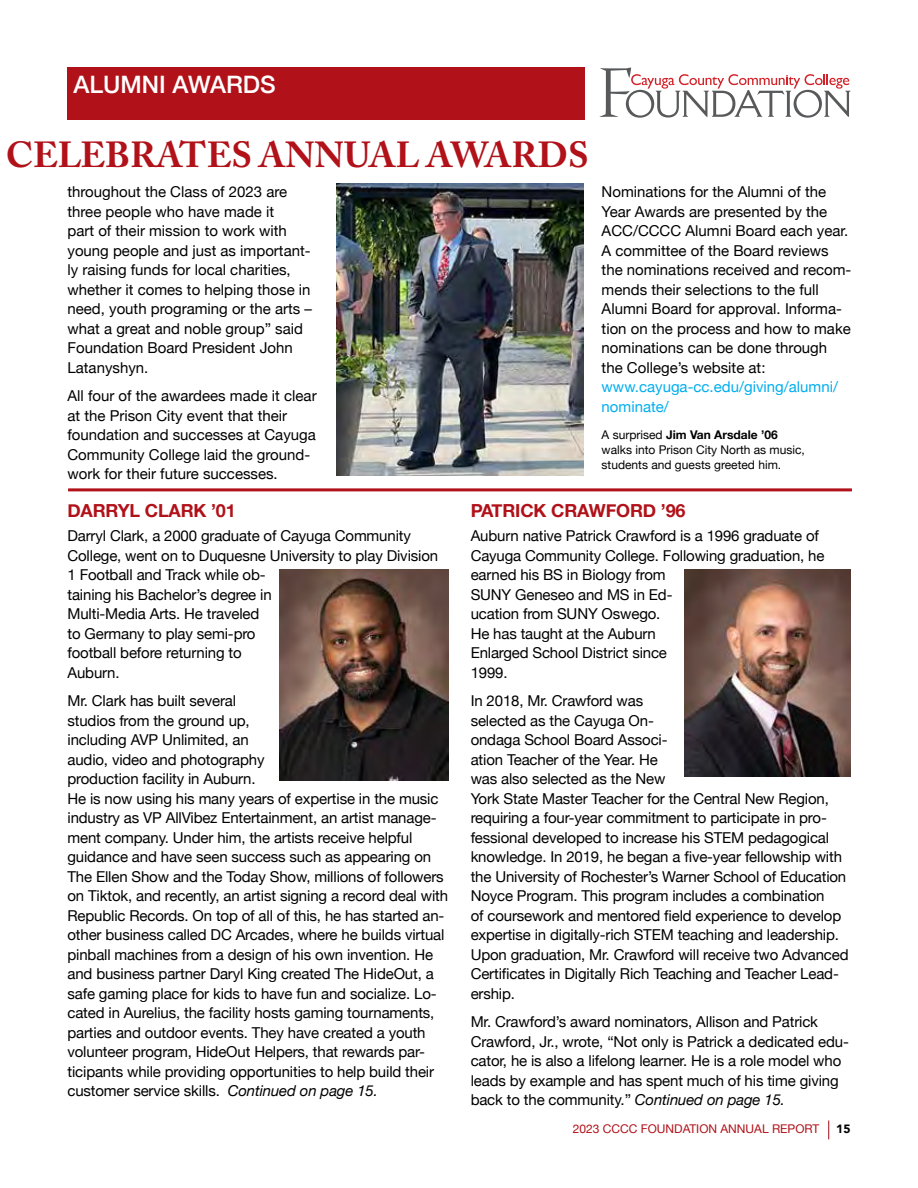
<style>
.page{position:relative;width:918px;height:1188px;background:#fff}
.page>*{position:absolute;margin:0;border:0;box-sizing:border-box;transform-origin:0 0}
.t1{font:700 36px "Adobe Caslon Pro";letter-spacing:-.005em;color:#b11119}
.t2{font:500 24px "Helvetica Neue";color:#fff}
.t3{font:700 18px "Helvetica Neue";letter-spacing:-.01em;color:#b11119}
.t4{font:15px/19.5px "Helvetica Neue";letter-spacing:-.01em;color:#000}
.t5{font:15px/19.5px "Helvetica Neue";color:#00aeef}
.t6{font:12px/15px "Helvetica Neue";color:#000}
.t7{font:12px "Helvetica Neue";color:#b11119}
.t8{font:900 12px "Avenir";color:#000}
.s1{font-weight:700}
.s2{font-style:italic}
</style>
<div class="page">
<hr style="left:68px;top:488px;width:784px;height:3px;background:#b11119">
<svg style="left:828px;top:1120px;width:1px;height:19px"></svg>
<div style="left:68px;top:68px;width:517px;height:52px;background:#b11119"></div>
<svg style="left:600px;top:68px;width:250px;height:50px"></svg>
<img style="left:337px;top:183px;width:246px;height:292px">
<img style="left:279px;top:569px;width:169px;height:212px">
<img style="left:685px;top:569px;width:165px;height:208px">
<p class="t2" style="left:74px;top:65px;width:204px">ALUMNI AWARDS</p>
<h1 class="t1" style="left:6px;top:134px;width:584px">CELEBRATES ANNUAL AWARDS</h1>
<p class="t4" style="left:68px;top:183px;width:246px">throughout the Class of 2023 are three people who have made it<br>part of their mission to work with young people and just as important&shy;ly raising funds for local charities, whether it comes to helping those in need, youth programing or the arts –</p>
<p class="t4" style="left:68px;top:320px;width:237px">what a great and noble group” said</p>
<p class="t4" style="left:68px;top:339px;width:227px">Foundation Board President John<br>Latanyshyn.</p>
<p class="t4" style="left:68px;top:387px;width:251px">All four of the awardees made it clear at the Prison City event that their foundation and successes at Cayuga Community College laid the ground&shy;work for their future successes.</p>
<p class="t4" style="left:602px;top:183px;width:251px">Nominations for the Alumni of the<br>Year Awards are presented by the<br>ACC/CCCC Alumni Board each year.<br>A committee of the Board reviews the nominations received and recom&shy;mends their selections to the full<br>Alumni Board for approval. Informa&shy;tion on the process and how to make nominations can be done through the College’s website at:</p>
<p class="t5" style="left:602px;top:378px;width:238px">www.cayuga-cc.edu/giving/alumni/ nominate/</p>
<p class="t6" style="left:602px;top:428px;width:205px">A surprised <span class="s1">Jim Van Arsdale ’06 </span>walks into Prison City North as music, students and guests greeted him.</p>
<h4 class="t3" style="left:68px;top:497px;width:170px">DARRYL CLARK ’01</h4>
<p class="t4" style="left:68px;top:527px;width:372px">Darryl Clark, a 2000 graduate of Cayuga Community<br>College, went on to Duquesne University to play Division</p>
<p class="t4" style="left:68px;top:566px;width:206px">1 Football and Track while ob&shy;taining his Bachelor’s degree in<br>Multi-Media Arts. He traveled to Germany to play semi-pro football before returning to<br>Auburn.</p>
<p class="t4" style="left:68px;top:692px;width:199px">Mr. Clark has built several studios from the ground up, including AVP Unlimited, an audio, video and photography production facility in Auburn.</p>
<p class="t4" style="left:68px;top:789px;width:382px">He is now using his many years of expertise in the music industry as VP AllVibez Entertainment, an artist manage&shy;ment company. Under him, the artists receive helpful guidance and have seen success such as appearing on The Ellen Show and the Today Show, millions of followers on Tiktok, and recently, an artist signing a record deal with Republic Records. On top of all of this, he has started an&shy;other business called DC Arcades, where he builds virtual pinball machines from a design of his own invention. He and business partner Daryl King created The HideOut, a safe gaming place for kids to have fun and socialize. Lo&shy;cated in Aurelius, the facility hosts gaming tournaments, parties and outdoor events. They have created a youth volunteer program, HideOut Helpers, that rewards par&shy;ticipants while providing opportunities to help build their customer service skills. <span class="s2">Continued on page 15.</span></p>
<h4 class="t3" style="left:471px;top:497px;width:216px">PATRICK CRAWFORD ’96</h4>
<p class="t4" style="left:471px;top:527px;width:355px">Auburn native Patrick Crawford is a 1996 graduate of<br>Cayuga Community College. Following graduation, he</p>
<p class="t4" style="left:471px;top:566px;width:203px">earned his BS in Biology from<br>SUNY Geneseo and MS in Ed&shy;ucation from SUNY Oswego.<br>He has taught at the Auburn<br>Enlarged School District since<br>1999.</p>
<p class="t4" style="left:471px;top:692px;width:198px">In 2018, Mr. Crawford was selected as the Cayuga On&shy;ondaga School Board Associ&shy;ation Teacher of the Year. He was also selected as the New</p>
<p class="t4" style="left:471px;top:789px;width:360px">York State Master Teacher for the Central New Region, requiring a four-year commitment to participate in pro&shy;fessional developed to increase his STEM pedagogical</p>
<p class="t4" style="left:471px;top:848px;width:373px">knowledge. In 2019, he began a five-year fellowship with</p>
<p class="t4" style="left:471px;top:867px;width:377px">the University of Rochester’s Warner School of Education<br>Noyce Program. This program includes a combination</p>
<p class="t4" style="left:471px;top:906px;width:372px">of coursework and mentored field experience to develop</p>
<p class="t4" style="left:471px;top:926px;width:380px">expertise in digitally-rich STEM teaching and leadership.<br>Upon graduation, Mr. Crawford will receive two Advanced Certificates in Digitally Rich Teaching and Teacher Lead&shy;ership.</p>
<p class="t4" style="left:471px;top:1013px;width:380px">Mr. Crawford’s award nominators, Allison and Patrick Crawford, Jr., wrote, “Not only is Patrick a dedicated edu&shy;cator, he is also a lifelong learner. He is a role model who leads by example and has spent much of his time giving</p>
<p class="t4" style="left:471px;top:1091px;width:316px">back to the community.” <span class="s2">Continued on page 15.</span></p>
<p class="t7" style="left:573px;top:1120px;width:248px">2023 CCCC FOUNDATION ANNUAL REPORT</p>
<p class="t8" style="left:836px;top:1118px;width:16px">15</p>
</div>
